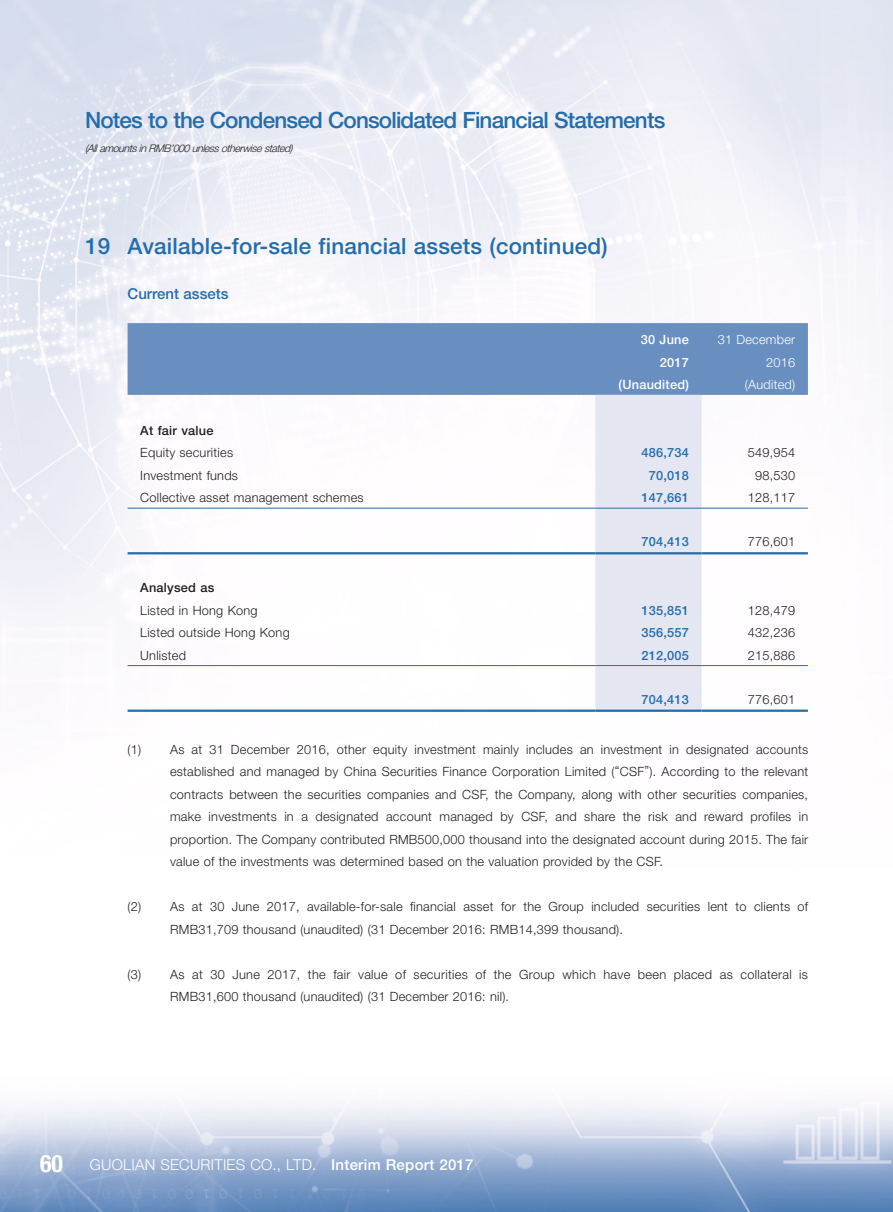
<style>
.page{position:relative;width:893px;height:1212px;background:#fff}
.page>*{position:absolute;margin:0;border:0;box-sizing:border-box;transform-origin:0 0}
.Heading_1{font:500 22.5px "Helvetica Neue LT Std";letter-spacing:-.035em;color:#246daa}
.Heading_1-2{font:500 22.5px "Helvetica Neue LT Std";letter-spacing:.01em;color:#246daa}
.t1{font:300 15px "Helvetica Neue LT Std";letter-spacing:.015em;color:#fff}
.Heading_2{font:500 15px "Helvetica Neue LT Std";color:#246daa}
.Body_Text{font:300 12.75px/22.5px "Helvetica Neue LT Std";letter-spacing:.02em;color:#231f20}
.Body_Text-2{font:500 12.75px "Helvetica Neue LT Std";letter-spacing:.02em;color:#246daa}
.Body_Text-3{font:300 12.75px "Helvetica Neue LT Std";letter-spacing:.02em;color:#fff}
.Body_Text-4{font:500 12.75px "Helvetica Neue LT Std";letter-spacing:.02em;color:#fff}
.Body_Text-5{font:500 12.75px "Helvetica Neue LT Std";letter-spacing:.02em;color:#231f20}
.t2{font:italic 300 10.5px "Helvetica Neue LT Std";color:#231f20}
.s1{font-weight:700;font-stretch:condensed;font-size:24px}
.s2{font-weight:500}
</style>
<div class="page">
<img style="left:0;top:0;width:893px;height:1212px">
<div style="left:128px;top:323px;width:680px;height:72px;background:#698fc0"></div>
<div style="left:595px;top:395px;width:107px;height:314px;background:#e4e7f2"></div>
<hr style="left:128px;top:508px;width:467px;height:1px;background:#246daa">
<hr style="left:595px;top:508px;width:107px;height:1px;background:#246daa">
<hr style="left:702px;top:508px;width:106px;height:1px;background:#246daa">
<hr style="left:128px;top:552px;width:467px;height:2px;background:#246daa">
<hr style="left:595px;top:552px;width:107px;height:2px;background:#246daa">
<hr style="left:702px;top:552px;width:106px;height:2px;background:#246daa">
<hr style="left:128px;top:665px;width:467px;height:1px;background:#246daa">
<hr style="left:595px;top:665px;width:107px;height:1px;background:#246daa">
<hr style="left:702px;top:665px;width:106px;height:1px;background:#246daa">
<hr style="left:128px;top:709px;width:467px;height:3px;background:#246daa">
<hr style="left:595px;top:709px;width:107px;height:3px;background:#246daa">
<hr style="left:702px;top:709px;width:106px;height:3px;background:#246daa">
<h1 class="Heading_1" style="left:85px;top:106px;width:582px">Notes to the Condensed Consolidated Financial Statements</h1>
<p class="t2" style="left:85px;top:142px;width:212px">(All amounts in RMB’000 unless otherwise stated)</p>
<p class="Heading_1-2" style="left:85px;top:233px;width:524px">19 Available-for-sale financial assets (continued)</p>
<p class="Heading_2" style="left:128px;top:285px;width:102px">Current assets</p>
<p class="Body_Text-4" style="left:641px;top:332px;width:50px">30 June</p>
<p class="Body_Text-4" style="left:660px;top:354px;width:31px">2017</p>
<p class="Body_Text-3" style="left:718px;top:332px;width:79px">31 December</p>
<p class="Body_Text-3" style="left:766px;top:354px;width:31px">2016</p>
<p class="Body_Text-4" style="left:619px;top:377px;width:72px">(Unaudited)</p>
<p class="Body_Text-3" style="left:745px;top:377px;width:52px">(Audited)</p>
<p class="Body_Text-5" style="left:140px;top:423px;width:75px">At fair value</p>
<p class="Body_Text" style="left:140px;top:441px;width:94px">Equity securities</p>
<p class="Body_Text-2" style="left:641px;top:445px;width:49px">486,734</p>
<p class="Body_Text" style="left:748px;top:441px;width:49px">549,954</p>
<p class="Body_Text" style="left:140px;top:464px;width:99px">Investment funds</p>
<p class="Body_Text-2" style="left:649px;top:468px;width:42px">70,018</p>
<p class="Body_Text" style="left:755px;top:464px;width:42px">98,530</p>
<p class="Body_Text" style="left:140px;top:486px;width:225px">Collective asset management schemes</p>
<p class="Body_Text-2" style="left:641px;top:490px;width:49px">147,661</p>
<p class="Body_Text" style="left:748px;top:486px;width:49px">128,117</p>
<p class="Body_Text-2" style="left:641px;top:534px;width:49px">704,413</p>
<p class="Body_Text" style="left:748px;top:530px;width:49px">776,601</p>
<p class="Body_Text-5" style="left:140px;top:580px;width:76px">Analysed as</p>
<p class="Body_Text" style="left:140px;top:599px;width:119px">Listed in Hong Kong</p>
<p class="Body_Text-2" style="left:641px;top:603px;width:49px">135,851</p>
<p class="Body_Text" style="left:748px;top:599px;width:49px">128,479</p>
<p class="Body_Text" style="left:140px;top:621px;width:151px">Listed outside Hong Kong</p>
<p class="Body_Text-2" style="left:641px;top:625px;width:49px">356,557</p>
<p class="Body_Text" style="left:748px;top:621px;width:49px">432,236</p>
<p class="Body_Text" style="left:140px;top:644px;width:47px">Unlisted</p>
<p class="Body_Text-2" style="left:641px;top:648px;width:49px">212,005</p>
<p class="Body_Text" style="left:748px;top:644px;width:49px">215,886</p>
<p class="Body_Text-2" style="left:641px;top:692px;width:49px">704,413</p>
<p class="Body_Text" style="left:748px;top:688px;width:49px">776,601</p>
<p class="Body_Text" style="left:170px;top:737px;width:640px;text-align:justify;text-indent:-43px">(1) As at 31 December 2016, other equity investment mainly includes an investment in designated accounts established and managed by China Securities Finance Corporation Limited (“CSF”). According to the relevant contracts between the securities companies and CSF, the Company, along with other securities companies, make investments in a designated account managed by CSF, and share the risk and reward profiles in proportion. The Company contributed RMB500,000 thousand into the designated account during 2015. The fair value of the investments was determined based on the valuation provided by the CSF.</p>
<p class="Body_Text" style="left:170px;top:895px;width:640px;text-indent:-43px">(2) As at 30 June 2017, available-for-sale financial asset for the Group included securities lent to clients of<br>RMB31,709 thousand (unaudited) (31 December 2016: RMB14,399 thousand).</p>
<p class="Body_Text" style="left:170px;top:962px;width:639px;text-indent:-43px">(3) As at 30 June 2017, the fair value of securities of the Group which have been placed as collateral is<br>RMB31,600 thousand (unaudited) (31 December 2016: nil).</p>
<p class="t1" style="left:40px;top:1155px;width:435px"><span class="s1">60</span> GUOLIAN SECURITIES CO., LTD. <span class="s2">Interim Report 2017</span></p>
</div>
